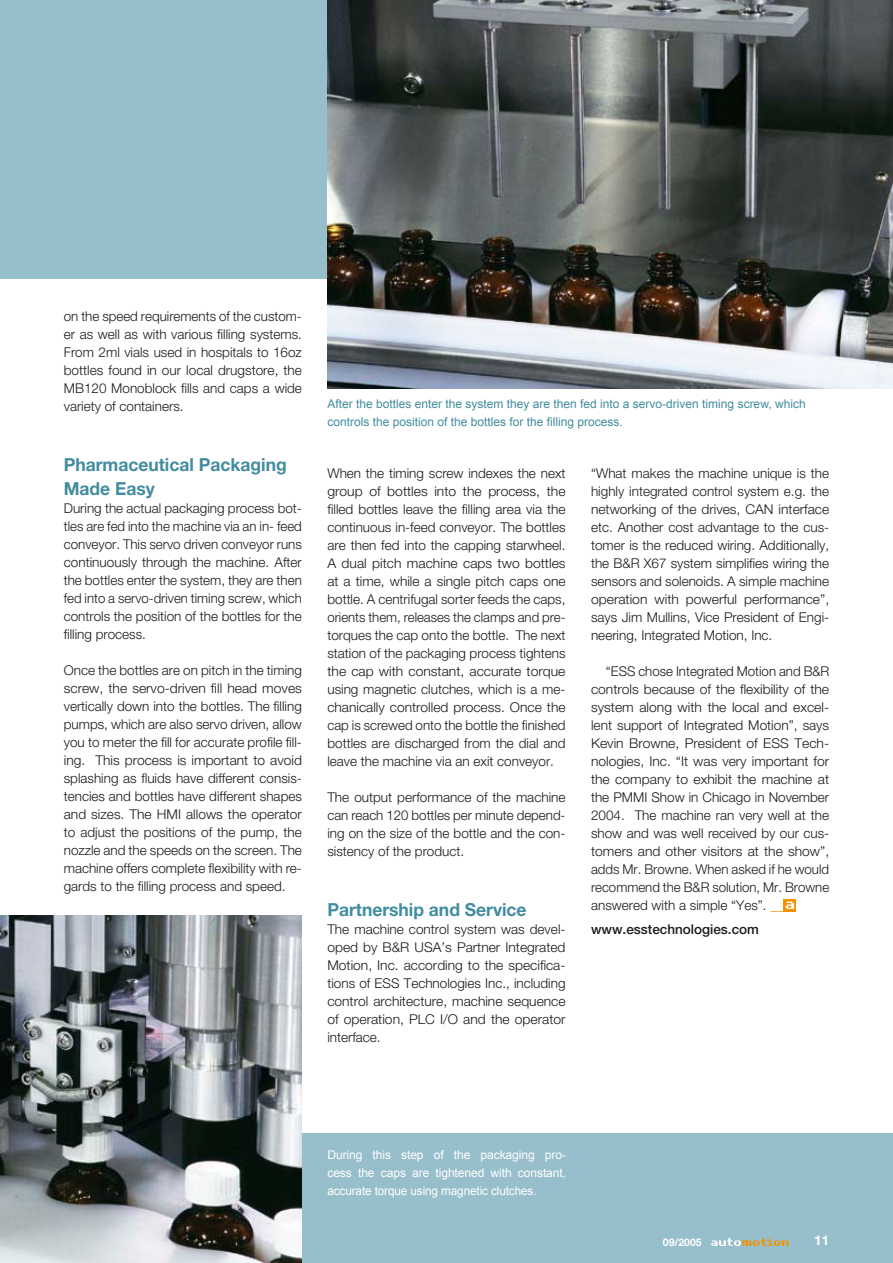
<style>
.page{position:relative;width:893px;height:1263px;background:#fff}
.page>*{position:absolute;margin:0;border:0;box-sizing:border-box;transform-origin:0 0}
.t1{font:700 18px/24px "Helvetica Neue";color:#428ca0}
.t2{font:300 13.5px/18px "Helvetica Neue";color:#1a1a1f;text-align:justify}
.t3{font:500 13.5px "Helvetica Neue";color:#1a1a1f}
.t4{font:700 13.5px "Helvetica Neue";color:#fff}
.t5{font:12px/18px "Arial";color:#428ca0}
.t6{font:12px/18px "Arial";letter-spacing:-.01em;color:#fff;text-align:justify}
.t7{font:700 10.5px "Helvetica Neue";color:#fff}
.s1{color:#f39300}
</style>
<div class="page">
<div style="left:0;top:0;width:360px;height:278px;background:#97becb"></div>
<div style="left:223px;top:1133px;width:670px;height:130px;background:#97becb"></div>
<img style="left:0;top:916px;width:302px;height:347px">
<img style="left:327px;top:0;width:566px;height:388px">
<svg style="left:784px;top:899px;width:12px;height:12px"></svg>
<svg style="left:785px;top:902px;width:9px;height:7px"></svg>
<svg style="left:711px;top:1238px;width:78px;height:8px"></svg>
<p class="t2" style="left:64px;top:307px;width:240px">on the speed requirements of the custom&shy;er as well as with various filling systems.<br>From 2ml vials used in hospitals to 16oz bottles found in our local drugstore, the MB 120 Monoblock fills and caps a wide variety of containers.</p>
<h1 class="t1" style="left:64px;top:452px;width:225px">Pharmaceutical Packaging<br>Made Easy</h1>
<p class="t2" style="left:64px;top:499px;width:240px">During the actual packaging process bot&shy;tles are fed into the machine via an in- feed conveyor. This servo driven conveyor runs continuously through the machine. After the bottles enter the system, they are then fed into a servo-driven timing screw, which controls the position of the bottles for the filling process.</p>
<p class="t2" style="left:64px;top:661px;width:240px">Once the bottles are on pitch in the timing screw, the servo-driven fill head moves vertically down into the bottles. The filling pumps, which are also servo driven, allow you to meter the fill for accurate profile fill&shy;ing. This process is important to avoid splashing as fluids have different consis&shy;tencies and bottles have different shapes and sizes. The HMI allows the operator to adjust the positions of the pump, the nozzle and the speeds on the screen. The machine offers complete flexibility with re&shy;gards to the filling process and speed.</p>
<p class="t5" style="left:327px;top:395px;width:480px">After the bottles enter the system they are then fed into a servo-driven timing screw, which controls the position of the bottles for the filling process.</p>
<p class="t2" style="left:327px;top:463px;width:240px">When the timing screw indexes the next group of bottles into the process, the filled bottles leave the filling area via the continuous in-feed conveyor. The bottles are then fed into the capping starwheel.<br>A dual pitch machine caps two bottles at a time, while a single pitch caps one bottle. A centrifugal sorter feeds the caps, orients them, releases the clamps and pre&shy;torques the cap onto the bottle. The next station of the packaging process tightens the cap with constant, accurate torque using magnetic clutches, which is a me&shy;chanically controlled process. Once the cap is screwed onto the bottle the finished bottles are discharged from the dial and leave the machine via an exit conveyor.</p>
<p class="t2" style="left:327px;top:787px;width:240px">The output performance of the machine can reach 120 bottles per minute depend&shy;ing on the size of the bottle and the con&shy;sistency of the product.</p>
<h1 class="t1" style="left:327px;top:897px;width:201px">Partnership and Service</h1>
<p class="t2" style="left:327px;top:919px;width:240px">The machine control system was devel&shy;oped by B&amp;R USA’s Partner Integrated Motion, Inc. according to the specifica&shy;tions of ESS Technologies Inc., including control architecture, machine sequence of operation, PLC I/O and the operator interface.</p>
<p class="t2" style="left:591px;top:463px;width:240px">“What makes the machine unique is the highly integrated control system e.g. the networking of the drives, CAN interface etc. Another cost advantage to the cus&shy;tomer is the reduced wiring. Additionally, the B&amp;R X67 system simplifies wiring the sensors and solenoids. A simple machine operation with powerful performance”, says Jim Mullins, Vice President of Engi&shy;neering, Integrated Motion, Inc.</p>
<p class="t2" style="left:591px;top:661px;width:240px;text-indent:15px">“ESS chose Integrated Motion and B&amp;R controls because of the flexibility of the system along with the local and excel&shy;lent support of Integrated Motion”, says Kevin Browne, President of ESS Tech&shy;nologies, Inc. “It was very important for the company to exhibit the machine at the PMM I Show in Chicago in November 2004. The machine ran very well at the show and was well received by our cus&shy;tomers and other visitors at the show”, adds Mr. Browne. When asked if he would recommend the B&amp;R solution, Mr. Browne answered with a simple “Yes”. <span class="s1">__</span></p>
<p class="t3" style="left:591px;top:921px;width:169px">www.esstechnologies.com</p>
<p class="t6" style="left:327px;top:1146px;width:240px">During this step of the packaging pro&shy;cess the caps are tightened with constant, accurate torque using magnetic clutches.</p>
<p class="t7" style="left:663px;top:1236px;width:40px">09/2005</p>
<p class="t4" style="left:814px;top:1231px;width:17px">11</p>
</div>
